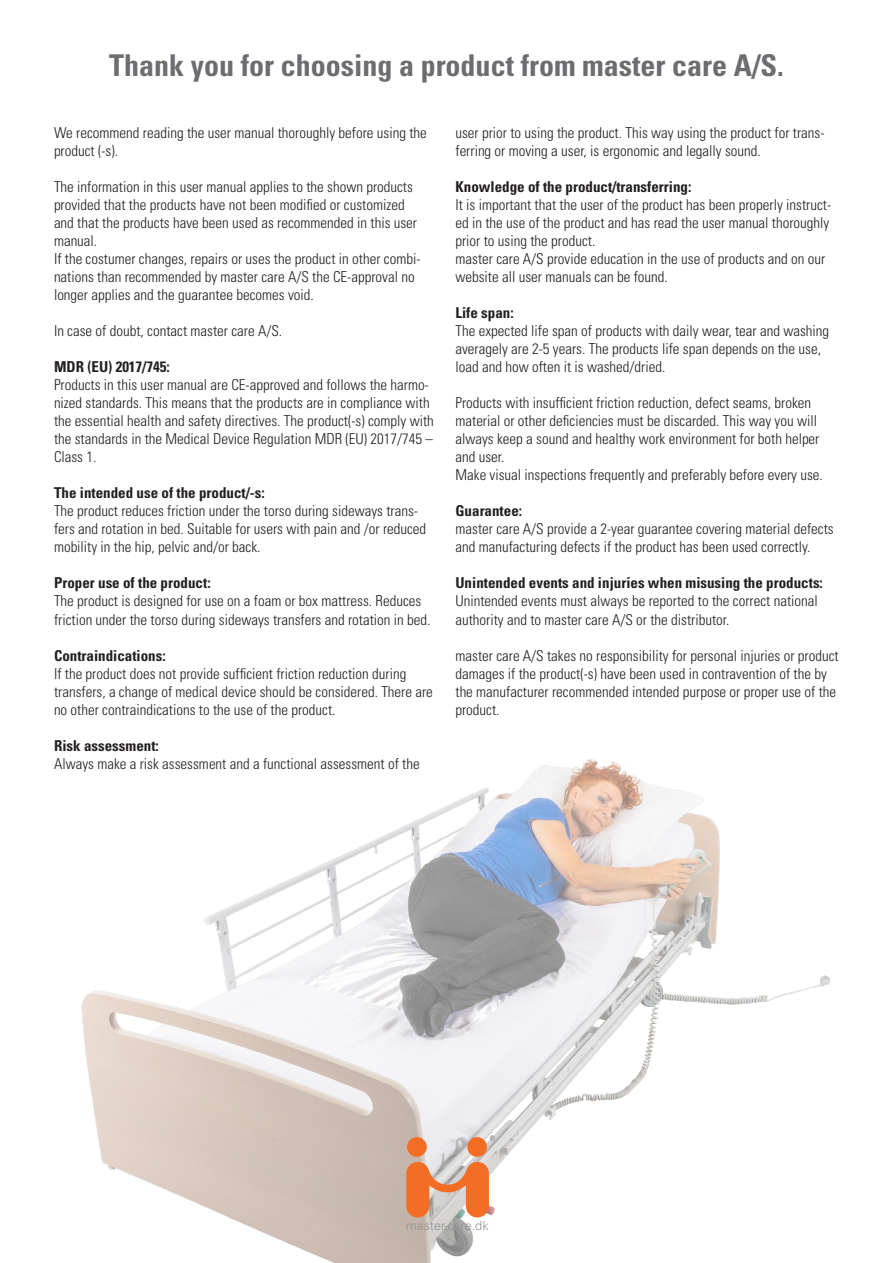
<style>
.page{position:relative;width:893px;height:1263px;background:#fff}
.page>*{position:absolute;margin:0;border:0;box-sizing:border-box;transform-origin:0 0}
.Overskrift{font:700 condensed 30px "Univers LT Std";color:#6c6d70}
.Prosa_tekst{font:300 condensed 15px/18px "Univers LT Std";color:#231f20}
.Prosa_tekst-2{font:700 condensed 15px "Univers LT Std";color:#231f20}
.t1{font:300 12.75px "Univers LT Std";color:#939598}
</style>
<div class="page">
<img style="left:81px;top:759px;width:750px;height:504px">
<svg style="left:406px;top:1162px;width:83px;height:55px;background:#e4966a"></svg>
<div style="left:407px;top:1137px;width:20px;height:20px;background:#f36e24;border-radius:50%"></div>
<div style="left:467px;top:1137px;width:20px;height:20px;background:#f36e24;border-radius:50%"></div>
<svg style="left:490px;top:1135px;width:4px;height:5px"></svg>
<p class="Overskrift" style="left:109px;top:47px;width:676px">Thank you for choosing a product from master care A/S.</p>
<p class="Prosa_tekst" style="left:54px;top:124px;width:374px">We recommend reading the user manual thoroughly before using the product (-s).</p>
<p class="Prosa_tekst" style="left:54px;top:178px;width:365px">The information in this user manual applies to the shown products provided that the products have not been modified or customized and that the products have been used as recommended in this user manual.</p>
<p class="Prosa_tekst" style="left:54px;top:250px;width:368px">If the costumer changes, repairs or uses the product in other combi&shy;nations than recommended by master care A/S the CE-approval no longer applies and the guarantee becomes void.</p>
<p class="Prosa_tekst" style="left:54px;top:322px;width:230px">In case of doubt, contact master care A/S.</p>
<p class="Prosa_tekst-2" style="left:54px;top:358px;width:117px">MDR (EU) 2017/745:</p>
<p class="Prosa_tekst" style="left:54px;top:376px;width:381px">Products in this user manual are CE-approved and follows the harmo&shy;nized standards. This means that the products are in compliance with the essential health and safety directives. The product(-s) comply with the standards in the Medical Device Regulation MDR (EU) 2017/745 – Class 1.</p>
<p class="Prosa_tekst-2" style="left:54px;top:484px;width:212px">The intended use of the product/-s:</p>
<p class="Prosa_tekst" style="left:54px;top:502px;width:374px">The product reduces friction under the torso during sideways trans&shy;fers and rotation in bed. Suitable for users with pain and /or reduced mobility in the hip, pelvic and/or back.</p>
<p class="Prosa_tekst-2" style="left:54px;top:574px;width:158px">Proper use of the product:</p>
<p class="Prosa_tekst" style="left:54px;top:592px;width:378px">The product is designed for use on a foam or box mattress. Reduces friction under the torso during sideways transfers and rotation in bed.</p>
<p class="Prosa_tekst-2" style="left:54px;top:646px;width:113px">Contraindications:</p>
<p class="Prosa_tekst" style="left:54px;top:664px;width:380px">If the product does not provide sufficient friction reduction during transfers, a change of medical device should be considered. There are no other contraindications to the use of the product.</p>
<p class="Prosa_tekst-2" style="left:54px;top:736px;width:106px">Risk assessment:</p>
<p class="Prosa_tekst" style="left:54px;top:754px;width:367px">Always make a risk assessment and a functional assessment of the</p>
<p class="Prosa_tekst" style="left:455px;top:124px;width:370px">user prior to using the product. This way using the product for trans&shy;ferring or moving a user, is ergonomic and legally sound.</p>
<p class="Prosa_tekst-2" style="left:455px;top:178px;width:237px">Knowledge of the product/transferring:</p>
<p class="Prosa_tekst" style="left:455px;top:196px;width:377px;text-align:justify">It is important that the user of the product has been properly instruct&shy;ed in the use of the product and has read the user manual thoroughly prior to using the product.</p>
<p class="Prosa_tekst" style="left:455px;top:250px;width:371px">master care A/S provide education in the use of products and on our website all user manuals can be found.</p>
<p class="Prosa_tekst-2" style="left:455px;top:304px;width:60px">Life span:</p>
<p class="Prosa_tekst" style="left:455px;top:322px;width:375px">The expected life span of products with daily wear, tear and washing averagely are 2-5 years. The products life span depends on the use, load and how often it is washed/dried.</p>
<p class="Prosa_tekst" style="left:455px;top:394px;width:365px">Products with insufficient friction reduction, defect seams, broken material or other deficiencies must be discarded. This way you will always keep a sound and healthy work environment for both helper and user.</p>
<p class="Prosa_tekst" style="left:455px;top:466px;width:369px">Make visual inspections frequently and preferably before every use.</p>
<p class="Prosa_tekst-2" style="left:455px;top:502px;width:68px">Guarantee:</p>
<p class="Prosa_tekst" style="left:455px;top:520px;width:380px">master care A/S provide a 2-year guarantee covering material defects and manufacturing defects if the product has been used correctly.</p>
<p class="Prosa_tekst-2" style="left:455px;top:574px;width:369px">Unintended events and injuries when misusing the products:</p>
<p class="Prosa_tekst" style="left:455px;top:592px;width:364px">Unintended events must always be reported to the correct national authority and to master care A/S or the distributor.</p>
<p class="Prosa_tekst" style="left:455px;top:646px;width:385px">master care A/S takes no responsibility for personal injuries or product damages if the product(-s) have been used in contravention of the by the manufacturer recommended intended purpose or proper use of the product.</p>
<p class="t1" style="left:406px;top:1217px;width:84px">master-care.dk</p>
</div>
